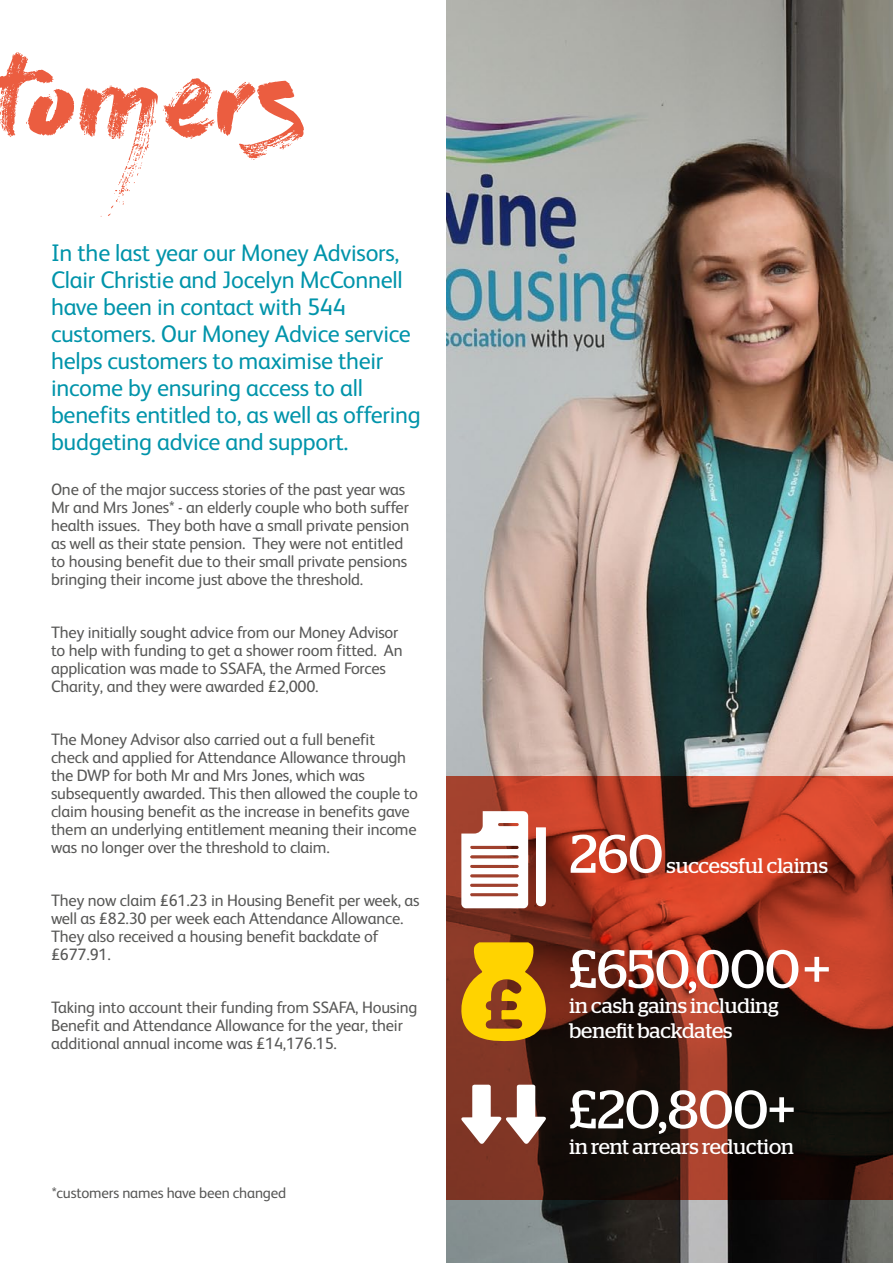
<style>
.page{position:relative;width:893px;height:1263px;background:#fff}
.page>*{position:absolute;margin:0;border:0;box-sizing:border-box;transform-origin:0 0}
.t1{font:108px "Dry Brush";letter-spacing:-.03em;color:#eb5d40}
.t2{font:54px "Stag";color:#fff}
.t3{font:24px/27px "FS Albert";letter-spacing:-.01em;color:#0094aa}
.t4{font:21px/25.2px "Stag";color:#fff}
.t5{font:16.5px/18px "FS Albert";letter-spacing:-.01em;color:#575756}
.t6{font:15px "FS Albert";letter-spacing:-.01em;color:#575756}
</style>
<div class="page">
<img style="left:446px;top:0;width:447px;height:1263px">
<svg style="left:446px;top:776px;width:447px;height:423px"></svg>
<svg style="left:461px;top:811px;width:67px;height:97px"></svg>
<svg style="left:536px;top:827px;width:10px;height:80px"></svg>
<svg style="left:461px;top:942px;width:85px;height:99px"></svg>
<svg style="left:461px;top:1085px;width:85px;height:59px"></svg>
<h1 class="t1" style="left:-7px;top:35px;width:317px">tomers</h1>
<p class="t3" style="left:51px;top:238px;width:371px">In the last year our Money Advisors, Clair Christie and Jocelyn McConnell have been in contact with 544 customers. Our Money Advice service helps customers to maximise their income by ensuring access to all benefits entitled to, as well as offering budgeting advice and support.</p>
<p class="t5" style="left:51px;top:479px;width:360px">One of the major success stories of the past year was Mr and Mrs Jones* - an elderly couple who both suffer health issues. They both have a small private pension as well as their state pension. They were not entitled to housing benefit due to their small private pensions bringing their income just above the threshold.</p>
<p class="t5" style="left:51px;top:622px;width:353px">They initially sought advice from our Money Advisor to help with funding to get a shower room fitted. An application was made to SSAFA, the Armed Forces Charity, and they were awarded £2,000.</p>
<p class="t5" style="left:51px;top:730px;width:369px">The Money Advisor also carried out a full benefit<br>check and applied for Attendance Allowance through the DWP for both Mr and Mrs Jones, which was subsequently awarded. This then allowed the couple to claim housing benefit as the increase in benefits gave them an underlying entitlement meaning their income was no longer over the threshold to claim.</p>
<p class="t5" style="left:51px;top:891px;width:370px">They now claim £61.23 in Housing Benefit per week, as well as £82.30 per week each Attendance Allowance.<br>They also received a housing benefit backdate of £677.91.</p>
<p class="t5" style="left:51px;top:998px;width:368px">Taking into account their funding from SSAFA, Housing<br>Benefit and Attendance Allowance for the year, their additional annual income was £14,176.15.</p>
<p class="t6" style="left:52px;top:1183px;width:236px">*customers names have been changed</p>
<h2 class="t2" style="left:569px;top:822px;width:95px">260</h2>
<p class="t4" style="left:667px;top:852px;width:163px">successful claims</p>
<h2 class="t2" style="left:569px;top:938px;width:262px">£650,000+</h2>
<p class="t4" style="left:569px;top:993px;width:211px">in cash gains including benefit backdates</p>
<h2 class="t2" style="left:569px;top:1078px;width:227px">£20,800+</h2>
<p class="t4" style="left:569px;top:1133px;width:226px">in rent arrears reduction</p>
</div>
